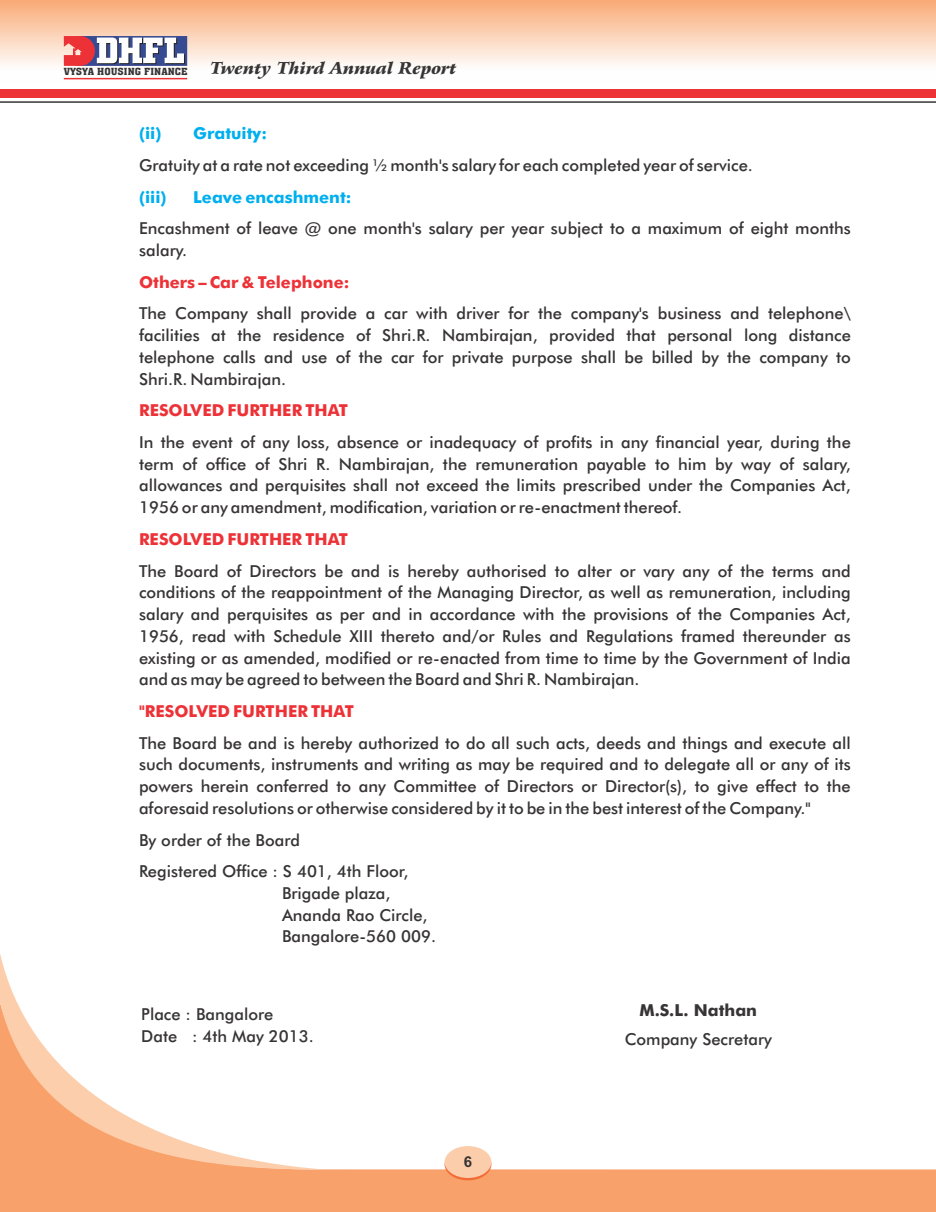
<style>
.page{position:relative;width:936px;height:1212px;background:#fff}
.page>*{position:absolute;margin:0;border:0;box-sizing:border-box;transform-origin:0 0}
.t1{font:500 16.5px/21.8px "Futura BT";color:#373435}
.t2{font:700 16.5px "Futura BT";color:#ed3237}
.t3{font:700 16.5px "Futura BT";color:#00afef}
.t4{font:italic 900 16.5px "Arrus BT";color:#373435}
.t5{font:700 16.5px "Futura BT";color:#373435}
.t6{font:700 15px "Arial";color:#373435}
.t7{font:9.6px "Aachen BT";color:#373435;scale:1.09 1}
</style>
<div class="page">
<div style="left:0;top:0;width:935px;height:81px;background:linear-gradient(to bottom,#f9ab77,#fff)"></div>
<svg style="left:0;top:1146px;width:935px;height:66px;fill:#f8a16b"></svg>
<svg style="left:0;top:954px;width:324px;height:217px"></svg>
<svg style="left:444px;top:1148px;width:47px;height:32px"></svg>
<div style="left:444px;top:1146px;width:47px;height:32px;background:#fccdab;border-radius:50%"></div>
<div style="left:0;top:90px;width:935px;height:8px;background:#ed3237"></div>
<hr style="left:0;top:101px;width:935px;height:2px;background:#373435">
<hr style="left:64px;top:78px;width:123px;height:1px;background:#ed3237">
<svg style="left:64px;top:36px;width:123px;height:30px"></svg>
<p class="t7" style="left:64px;top:68px;width:115px">VYSYA HOUSING FINANCE</p>
<p class="t4" style="left:210px;top:61px;width:248px">Twenty Third Annual Report</p>
<p class="t3" style="left:139px;top:127px;width:24px">(ii)</p>
<p class="t3" style="left:193px;top:127px;width:75px">Gratuity:</p>
<p class="t1" style="left:139px;top:156px;width:615px">Gratuity at a rate not exceeding ½ month's salary for each completed year of service.</p>
<p class="t3" style="left:139px;top:190px;width:29px">(iii)</p>
<p class="t3" style="left:193px;top:190px;width:160px">Leave encashment:</p>
<p class="t1" style="left:139px;top:219px;width:713px">Encashment of leave @ one month's salary per year subject to a maximum of eight months salary.</p>
<p class="t2" style="left:139px;top:275px;width:212px">Others – Car &amp; Telephone:</p>
<p class="t1" style="left:139px;top:304px;width:713px;text-align:justify">The Company shall provide a car with driver for the company's business and telephone\ facilities at the residence of Shri.R. Nambirajan, provided that personal long distance telephone calls and use of the car for private purpose shall be billed by the company to Shri.R. Nambirajan.</p>
<p class="t2" style="left:139px;top:404px;width:210px">RESOLVED FURTHER THAT</p>
<p class="t1" style="left:139px;top:433px;width:713px;text-align:justify">In the event of any loss, absence or inadequacy of profits in any financial year, during the term of office of Shri R. Nambirajan, the remuneration payable to him by way of salary, allowances and perquisites shall not exceed the limits prescribed under the Companies Act, 1956 or any amendment, modification, variation or re-enactment thereof.</p>
<p class="t2" style="left:139px;top:532px;width:210px">RESOLVED FURTHER THAT</p>
<p class="t1" style="left:139px;top:561px;width:713px;text-align:justify">The Board of Directors be and is hereby authorised to alter or vary any of the terms and conditions of the reappointment of the Managing Director, as well as remuneration, including salary and perquisites as per and in accordance with the provisions of the Companies Act, 1956, read with Schedule XIII thereto and/or Rules and Regulations framed thereunder as existing or as amended, modified or re-enacted from time to time by the Government of India and as may be agreed to between the Board and Shri R. Nambirajan.</p>
<p class="t2" style="left:139px;top:704px;width:216px">"RESOLVED FURTHER THAT</p>
<p class="t1" style="left:139px;top:733px;width:713px;text-align:justify">The Board be and is hereby authorized to do all such acts, deeds and things and execute all such documents, instruments and writing as may be required and to delegate all or any of its powers herein conferred to any Committee of Directors or Director(s), to give effect to the aforesaid resolutions or otherwise considered by it to be in the best interest of the Company."</p>
<p class="t1" style="left:139px;top:825px;width:271px;line-height:31.7px">By order of the Board<br>Registered Office : S 401, 4th Floor,</p>
<p class="t1" style="left:282px;top:884px;width:156px">Brigade plaza,<br>Ananda Rao Circle,<br>Bangalore-560 009.</p>
<p class="t1" style="left:141px;top:1004px;width:174px">Place : Bangalore<br>Date : 4th May 2013.</p>
<p class="t5" style="left:639px;top:1003px;width:119px">M.S.L. Nathan</p>
<p class="t1" style="left:624px;top:1030px;width:149px">Company Secretary</p>
<p class="t6" style="left:464px;top:1156px;width:10px">6</p>
</div>
